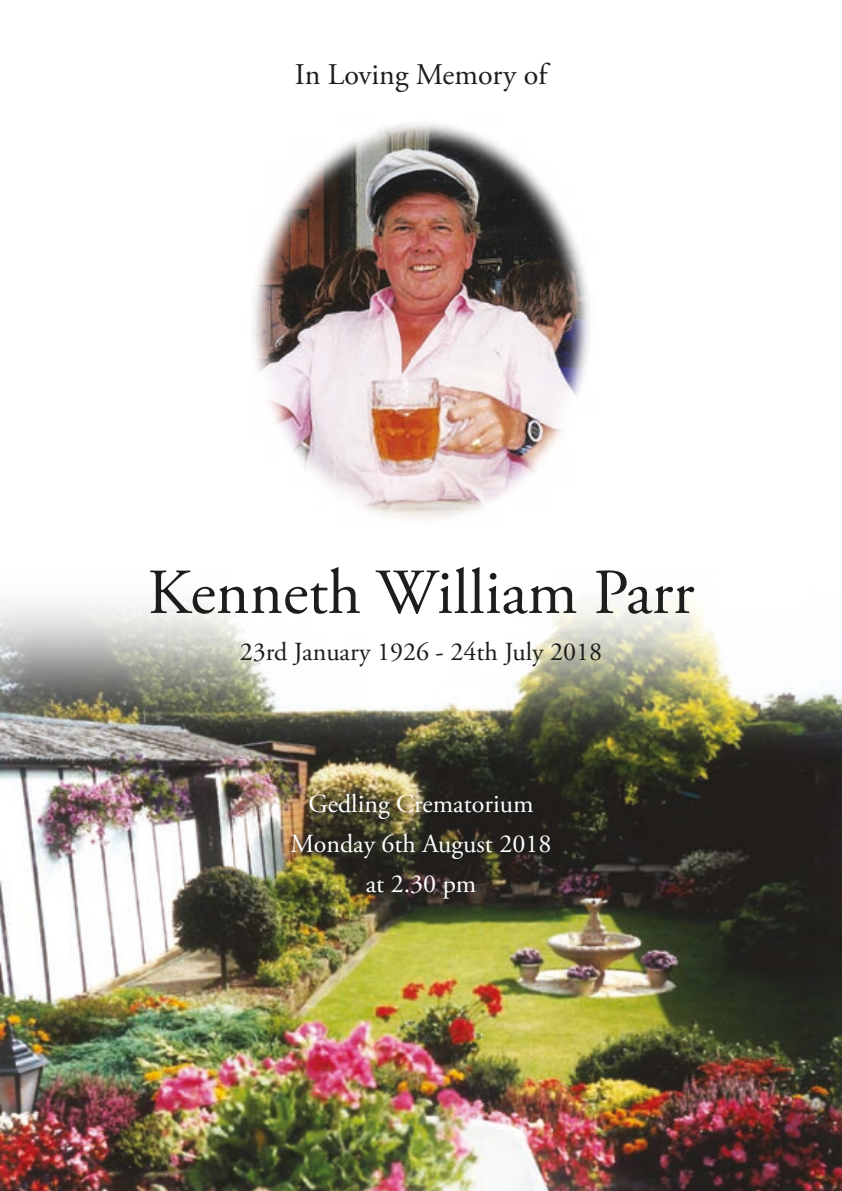
<style>
.page{position:relative;width:842px;height:1191px;background:#fff}
.page>*{position:absolute;margin:0;border:0;box-sizing:border-box;transform-origin:0 0}
.t1{font:64px "Adobe Garamond Pro";color:#1d1d1b}
.t2{font:30px "Adobe Garamond Pro";color:#1d1d1b}
.t3{font:26px/40px "Adobe Garamond Pro";color:#fff;text-align:center}
.t4{font:26px "Adobe Garamond Pro";color:#1d1d1b}
</style>
<div class="page">
<img style="left:0;top:601px;width:842px;height:590px">
<img style="left:290px;top:791px;width:270px;height:117px">
<img style="left:253px;top:123px;width:337px;height:397px">
<p class="t2" style="left:295px;top:56px;width:254px">In Loving Memory of</p>
<h1 class="t1" style="left:148px;top:554px;width:548px">Kenneth William Parr</h1>
<p class="t4" style="left:240px;top:636px;width:363px">23rd January 1926 - 24th July 2018</p>
<p class="t3" style="left:291px;top:784px;width:262px">Gedling Crematorium<br>Monday 6th August 2018 at 2.30 pm</p>
</div>
